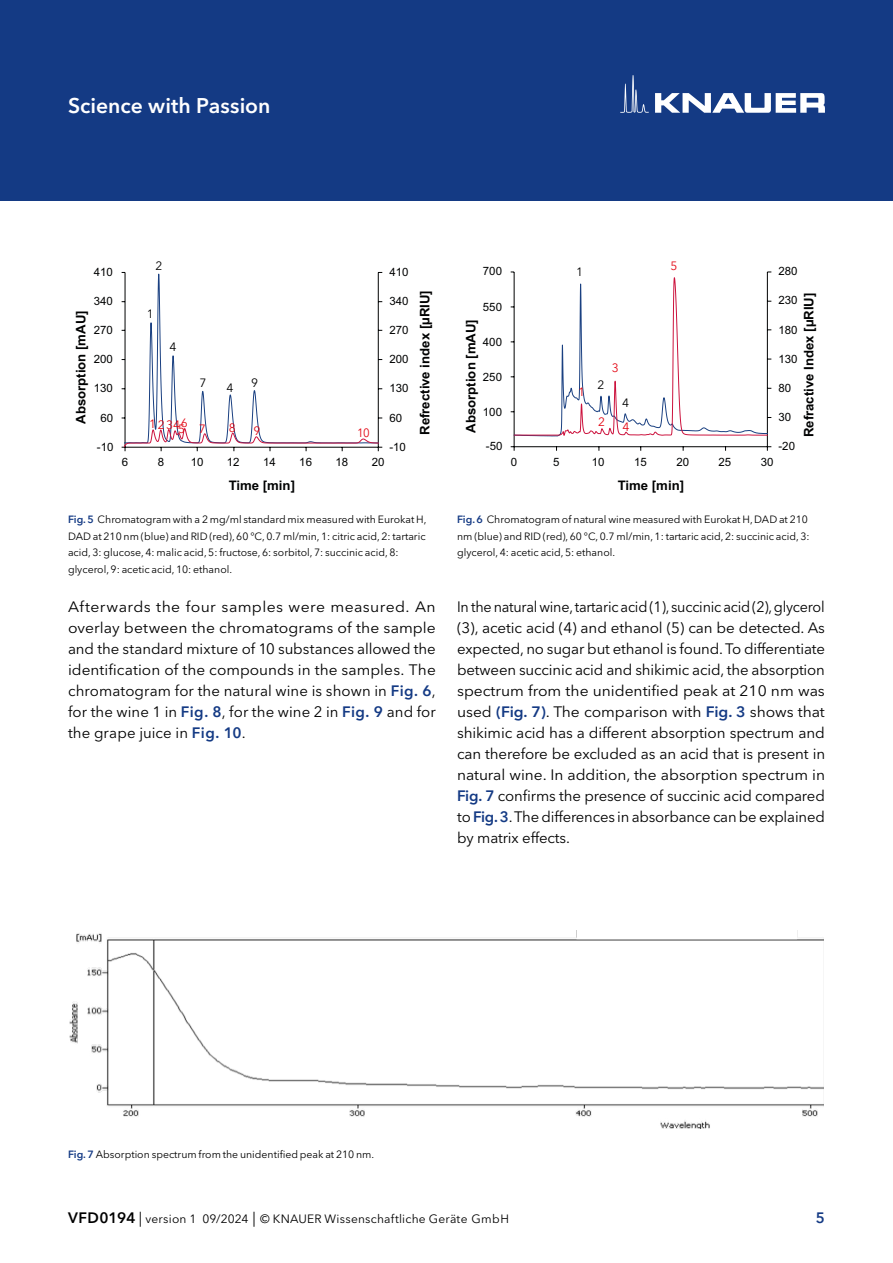
<style>
.page{position:relative;width:893px;height:1263px;background:#fff}
.page>*{position:absolute;margin:0;border:0;box-sizing:border-box;transform-origin:0 0}
.t1{font:600 21.15px "Avenir Next W1 G";color:#fff}
.t2{font:15px/21px "Avenir Next W1 G";letter-spacing:-.005em;color:#000;text-align:justify;scale:.96 1}
.t3{font:15px/21px "Avenir Next W1 G";letter-spacing:-.005em;color:#000;text-align:justify;scale:1.05 1}
.t4{font:600 15px "Avenir Next W1 G";color:#143a84}
.t5{font:700 13.2px "Arial";color:#010202}
.t6{font:12px "Avenir Next W1 G";letter-spacing:.02em;color:#000}
.t7{font:12px "Avenir Next W1 G";letter-spacing:-.015em;color:#e30613}
.t8{font:12px "Avenir Next W1 G";letter-spacing:-.015em;color:#e30613;scale:.95 1}
.t9{font:11.4px "Arial";color:#010202}
.t10{font:10.5px/16.5px "Avenir Next W1 G";color:#000}
.s1{font-weight:600;color:#143a84}
.s2{font-weight:600;font-size:15px}
.s3{font-size:15px}
</style>
<div class="page">
<div style="left:0;top:0;width:893px;height:201px;background:#143a84"></div>
<svg style="left:655px;top:93px;width:170px;height:20px"></svg>
<svg style="left:620px;top:75px;width:29px;height:38px"></svg>
<svg style="left:122px;top:272px;width:260px;height:179px"></svg>
<hr style="left:767px;top:272px;width:1px;height:175px;background:#010202">
<hr style="left:514px;top:272px;width:1px;height:175px;background:#010202">
<hr style="left:514px;top:446px;width:253px;height:1px;background:#010202">
<svg style="left:511px;top:446px;width:4px;height:5px"></svg>
<svg style="left:511px;top:272px;width:260px;height:165px"></svg>
<img style="left:69px;top:930px;width:755px;height:199px">
<h1 class="t1" style="left:68px;top:93px;width:204px">Science with Passion</h1>
<p class="t9" style="left:94px;top:264px;width:21px">410</p>
<p class="t6" style="left:155px;top:258px;width:8px">2</p>
<p class="t9" style="left:389px;top:264px;width:21px">410</p>
<p class="t9" style="left:483px;top:264px;width:21px">700</p>
<p class="t6" style="left:576px;top:264px;width:8px">1</p>
<p class="t7" style="left:671px;top:258px;width:8px">5</p>
<p class="t9" style="left:778px;top:264px;width:21px">280</p>
<p class="t9" style="left:94px;top:293px;width:21px">340</p>
<p class="t5" style="left:72px;top:424px;width:115px;rotate:-90deg">Absorption [mAU]</p>
<p class="t9" style="left:94px;top:323px;width:21px">270</p>
<p class="t9" style="left:94px;top:352px;width:21px">200</p>
<p class="t9" style="left:94px;top:381px;width:21px">130</p>
<p class="t9" style="left:101px;top:410px;width:14px">60</p>
<p class="t6" style="left:147px;top:307px;width:8px">1</p>
<p class="t6" style="left:169px;top:340px;width:8px">4</p>
<p class="t7" style="left:181px;top:415px;width:8px">6</p>
<p class="t7" style="left:149px;top:417px;width:37px">12345</p>
<p class="t6" style="left:199px;top:375px;width:8px">7</p>
<p class="t6" style="left:251px;top:376px;width:8px">9</p>
<p class="t6" style="left:227px;top:380px;width:8px">4</p>
<p class="t7" style="left:199px;top:421px;width:8px">7</p>
<p class="t7" style="left:229px;top:420px;width:8px">8</p>
<p class="t7" style="left:254px;top:423px;width:8px">9</p>
<p class="t8" style="left:357px;top:426px;width:15px">10</p>
<p class="t9" style="left:389px;top:293px;width:21px">340</p>
<p class="t9" style="left:389px;top:323px;width:21px">270</p>
<p class="t9" style="left:389px;top:352px;width:21px">200</p>
<p class="t9" style="left:389px;top:381px;width:21px">130</p>
<p class="t9" style="left:389px;top:410px;width:14px">60</p>
<p class="t5" style="left:416px;top:435px;width:146px;rotate:-90deg">Refrective index [µRIU]</p>
<p class="t9" style="left:483px;top:299px;width:21px">550</p>
<p class="t5" style="left:462px;top:433px;width:115px;rotate:-90deg">Absorption [mAU]</p>
<p class="t9" style="left:483px;top:334px;width:21px">400</p>
<p class="t9" style="left:483px;top:369px;width:21px">250</p>
<p class="t9" style="left:483px;top:404px;width:21px">100</p>
<p class="t7" style="left:578px;top:385px;width:8px">1</p>
<p class="t6" style="left:597px;top:377px;width:8px">2</p>
<p class="t7" style="left:612px;top:361px;width:8px">3</p>
<p class="t6" style="left:622px;top:395px;width:8px">4</p>
<p class="t7" style="left:598px;top:415px;width:8px">2</p>
<p class="t7" style="left:622px;top:419px;width:8px">4</p>
<p class="t5" style="left:800px;top:437px;width:146px;rotate:-90deg">Refractive Index [µRIU]</p>
<p class="t9" style="left:778px;top:293px;width:21px">230</p>
<p class="t9" style="left:778px;top:322px;width:21px">180</p>
<p class="t9" style="left:778px;top:351px;width:21px">130</p>
<p class="t9" style="left:778px;top:380px;width:14px">80</p>
<p class="t9" style="left:778px;top:410px;width:14px">30</p>
<p class="t9" style="left:97px;top:439px;width:18px">-10</p>
<p class="t9" style="left:389px;top:439px;width:18px">-10</p>
<p class="t9" style="left:486px;top:439px;width:18px">-50</p>
<p class="t9" style="left:778px;top:439px;width:18px">-20</p>
<p class="t9" style="left:122px;top:455px;width:8px">6</p>
<p class="t9" style="left:158px;top:455px;width:8px">8</p>
<p class="t9" style="left:191px;top:455px;width:14px">10</p>
<p class="t9" style="left:227px;top:455px;width:14px">12</p>
<p class="t9" style="left:263px;top:455px;width:14px">14</p>
<p class="t9" style="left:299px;top:455px;width:14px">16</p>
<p class="t9" style="left:335px;top:455px;width:14px">18</p>
<p class="t9" style="left:372px;top:455px;width:14px">20</p>
<p class="t9" style="left:511px;top:454px;width:8px">0</p>
<p class="t9" style="left:553px;top:454px;width:8px">5</p>
<p class="t9" style="left:592px;top:454px;width:14px">10</p>
<p class="t9" style="left:634px;top:454px;width:14px">15</p>
<p class="t9" style="left:676px;top:454px;width:14px">20</p>
<p class="t9" style="left:719px;top:454px;width:14px">25</p>
<p class="t9" style="left:761px;top:454px;width:14px">30</p>
<p class="t5" style="left:229px;top:477px;width:68px">Time [min]</p>
<p class="t10" style="left:68px;top:511px;width:360px"><span class="s1">Fig. 5</span> Chromatogram with a 2 mg/ml standard mix measured with Eurokat H, DAD at 210 nm (blue) and RID (red), 60 °C, 0.7 ml/min, 1: citric acid, 2: tartaric acid, 3: glucose, 4: malic acid, 5: fructose, 6: sorbitol, 7: succinic acid, 8: glycerol, 9: acetic acid, 10: ethanol.</p>
<p class="t3" style="left:68px;top:596px;width:352px">Afterwards the four samples were measured. An overlay between the chromatograms of the sample and the standard mixture of 10 substances allowed the identification of the compounds in the samples. The chromatogram for the natural wine is shown in <span class="s1">Fig. 6</span>, for the wine 1 in <span class="s1">Fig. 8</span>, for the wine 2 in <span class="s1">Fig. 9</span> and for the grape juice in <span class="s1">Fig. 10</span>.</p>
<p class="t5" style="left:618px;top:477px;width:68px">Time [min]</p>
<p class="t10" style="left:457px;top:511px;width:354px"><span class="s1">Fig. 6</span> Chromatogram of natural wine measured with Eurokat H, DAD at 210 nm (blue) and RID (red), 60 °C, 0.7 ml/min, 1: tartaric acid, 2: succinic acid, 3: glycerol, 4: acetic acid, 5: ethanol.</p>
<p class="t2" style="left:457px;top:596px;width:385px">In the natural wine, tartaric acid (1), succinic acid (2), glycerol (3), acetic acid (4) and ethanol (5) can be detected. As expected, no sugar but ethanol is found. To differentiate between succinic acid and shikimic acid, the absorption spectrum from the unidentified peak at 210 nm was used <span class="s1">(Fig. 7)</span>. The comparison with <span class="s1">Fig. 3</span> shows that shikimic acid has a different absorption spectrum and can therefore be excluded as an acid that is present in natural wine. In addition, the absorption spectrum in <span class="s1">Fig. 7</span> confirms the presence of succinic acid compared to <span class="s1">Fig. 3</span>. The differences in absorbance can be explained by matrix effects.</p>
<p class="t10" style="left:68px;top:1146px;width:308px"><span class="s1">Fig. 7</span> Absorption spectrum from the unidentified peak at 210 nm.</p>
<p class="t6" style="left:68px;top:1212px;width:442px"><span class="s2">VFD0194</span> <span class="s3">|</span> version 1 09/2024 <span class="s3">|</span> © KNAUER Wissenschaftliche Geräte GmbH</p>
<p class="t4" style="left:816px;top:1209px;width:11px">5</p>
</div>
